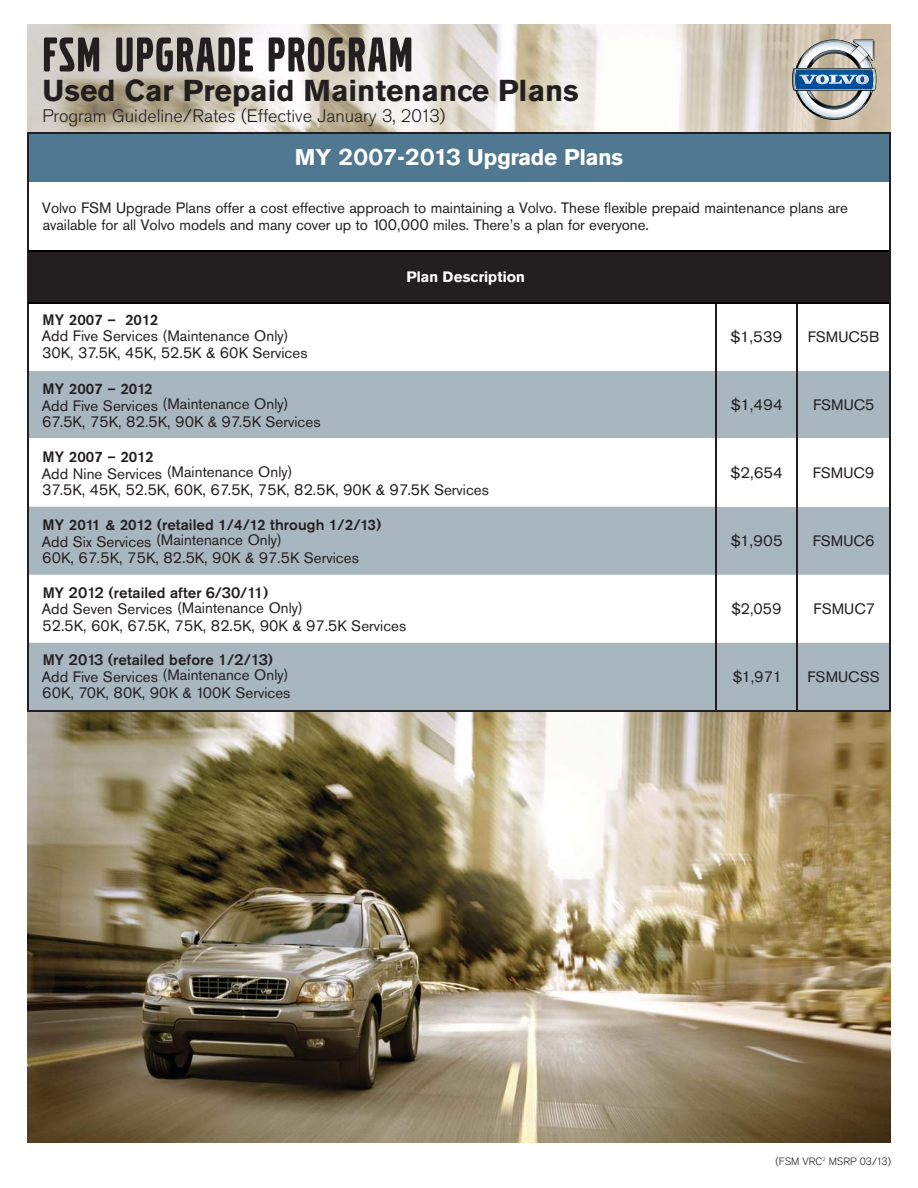
<style>
.page{position:relative;width:918px;height:1188px;background:#fff}
.page>*{position:absolute;margin:0;border:0;box-sizing:border-box;transform-origin:0 0}
.t1{font:51px "Volvo Broad Pro";letter-spacing:.04em;color:#231f20}
.t2{font:700 30px "Volvo Sans";color:#231f20}
.t3{font:700 22.5px "Volvo Sans Pro";color:#fff}
.t4{font:300 18px "Volvo Sans";color:#231f20}
.t5{font:15px/18px "Volvo Sans Pro";letter-spacing:.005em;color:#231f20}
.t6{font:500 15px "Volvo Sans";letter-spacing:.005em;color:#231f20}
.t7{font:500 15px "Volvo Sans Pro";letter-spacing:.005em;color:#231f20}
.t8{font:15px "Volvo Sans Pro";letter-spacing:.005em;color:#231f20;scale:1.05 1}
.t9{font:700 15px "Volvo Sans Pro";letter-spacing:.005em;color:#fff}
.t10{font:300 10.5px "Volvo Sans";color:#231f20}
</style>
<div class="page">
<img style="left:27px;top:712px;width:864px;height:430px">
<img style="left:27px;top:24px;width:864px;height:108px">
<div style="left:28px;top:133px;width:862px;height:49px;background:#517891"></div>
<div style="left:28px;top:251px;width:862px;height:52px;background:#231f20"></div>
<svg style="left:28px;top:372px;width:861px;height:338px;fill:#a7b6bf"></svg>
<hr style="left:28px;top:439px;width:687px;height:1px;background:#fff">
<hr style="left:717px;top:439px;width:79px;height:1px;background:#fff">
<hr style="left:798px;top:439px;width:91px;height:1px;background:#fff">
<hr style="left:717px;top:507px;width:79px;height:1px;background:#fff">
<hr style="left:798px;top:507px;width:91px;height:1px;background:#fff">
<hr style="left:715px;top:303px;width:2px;height:68px;background:#231f20">
<hr style="left:796px;top:303px;width:2px;height:68px;background:#231f20">
<hr style="left:715px;top:371px;width:2px;height:68px;background:#231f20">
<hr style="left:796px;top:371px;width:2px;height:68px;background:#231f20">
<hr style="left:715px;top:439px;width:2px;height:68px;background:#231f20">
<hr style="left:796px;top:439px;width:2px;height:68px;background:#231f20">
<hr style="left:715px;top:507px;width:2px;height:68px;background:#231f20">
<hr style="left:796px;top:507px;width:2px;height:68px;background:#231f20">
<hr style="left:715px;top:643px;width:2px;height:67px;background:#231f20">
<hr style="left:796px;top:643px;width:2px;height:67px;background:#231f20">
<hr style="left:889px;top:134px;width:2px;height:117px;background:#231f20">
<hr style="left:27px;top:251px;width:1px;height:52px;background:#231f20">
<hr style="left:889px;top:251px;width:2px;height:52px;background:#231f20">
<hr style="left:27px;top:303px;width:1px;height:68px;background:#231f20">
<hr style="left:889px;top:303px;width:2px;height:68px;background:#231f20">
<hr style="left:27px;top:371px;width:1px;height:68px;background:#231f20">
<hr style="left:889px;top:371px;width:2px;height:68px;background:#231f20">
<hr style="left:27px;top:439px;width:1px;height:68px;background:#231f20">
<hr style="left:889px;top:439px;width:2px;height:136px;background:#231f20">
<hr style="left:889px;top:643px;width:2px;height:67px;background:#231f20">
<hr style="left:27px;top:710px;width:864px;height:2px;background:#231f20">
<hr style="left:27px;top:507px;width:1px;height:68px;background:#231f20">
<hr style="left:27px;top:643px;width:1px;height:67px;background:#231f20">
<hr style="left:27px;top:132px;width:689px;height:2px;background:#231f20">
<hr style="left:27px;top:134px;width:1px;height:48px;background:#231f20">
<hr style="left:716px;top:132px;width:175px;height:2px;background:#231f20">
<hr style="left:27px;top:182px;width:1px;height:69px;background:#231f20">
<hr style="left:27px;top:575px;width:1px;height:68px;background:#231f20">
<hr style="left:715px;top:575px;width:2px;height:68px;background:#231f20">
<hr style="left:796px;top:575px;width:2px;height:68px;background:#231f20">
<hr style="left:889px;top:575px;width:2px;height:68px;background:#231f20">
<hr style="left:28px;top:250px;width:861px;height:1px;background:#000">
<hr style="left:28px;top:302px;width:861px;height:1px;background:#000">
<img style="left:792px;top:39px;width:84px;height:81px">
<h1 class="t1" style="left:43px;top:24px;width:372px">FSM UPGRADE PROGRAM</h1>
<h2 class="t2" style="left:43px;top:80px;width:538px">Used Car Prepaid Maintenance Plans</h2>
<p class="t4" style="left:43px;top:109px;width:405px">Program Guideline/Rates (Effective January 3, 2013)</p>
<h3 class="t3" style="left:295px;top:149px;width:330px">MY 2007-2013 Upgrade Plans</h3>
<p class="t5" style="left:42px;top:202px;width:807px;line-height:16.5px">Volvo FSM Upgrade Plans offer a cost effective approach to maintaining a Volvo. These flexible prepaid maintenance plans are available for all Volvo models and many cover up to 100,000 miles. There’s a plan for everyone.</p>
<p class="t9" style="left:406px;top:271px;width:120px">Plan Description</p>
<p class="t6" style="left:43px;top:314px;width:117px">MY 2007 – 2012</p>
<p class="t5" style="left:42px;top:330px;width:267px;line-height:16.5px">Add Five Services (Maintenance Only)<br>30K, 37.5K, 45K, 52.5K &amp; 60K Services</p>
<p class="t8" style="left:731px;top:332px;width:51px">$1,539</p>
<p class="t5" style="left:808px;top:330px;width:73px">FSMUC5B</p>
<p class="t6" style="left:43px;top:383px;width:111px">MY 2007 – 2012</p>
<p class="t5" style="left:42px;top:397px;width:280px">Add Five Services (Maintenance Only)<br>67.5K, 75K, 82.5K, 90K &amp; 97.5K Services</p>
<p class="t8" style="left:731px;top:399px;width:51px">$1,494</p>
<p class="t5" style="left:813px;top:398px;width:63px">FSMUC5</p>
<p class="t6" style="left:43px;top:452px;width:112px">MY 2007 – 2012</p>
<p class="t5" style="left:42px;top:465px;width:449px">Add Nine Services (Maintenance Only)<br>37.5K, 45K, 52.5K, 60K, 67.5K, 75K, 82.5K, 90K &amp; 97.5K Services</p>
<p class="t8" style="left:731px;top:467px;width:51px">$2,654</p>
<p class="t5" style="left:813px;top:466px;width:63px">FSMUC9</p>
<p class="t6" style="left:43px;top:519px;width:340px">MY 2011 &amp; 2012 (retailed 1/4/12 through 1/2/13)</p>
<p class="t5" style="left:42px;top:533px;width:319px">Add Six Services (Maintenance Only)<br>60K, 67.5K, 75K, 82.5K, 90K &amp; 97.5K Services</p>
<p class="t8" style="left:731px;top:536px;width:51px">$1,905</p>
<p class="t5" style="left:813px;top:534px;width:63px">FSMUC6</p>
<p class="t7" style="left:43px;top:587px;width:227px">MY 2012 (retailed after 6/30/11)</p>
<p class="t5" style="left:42px;top:600px;width:366px">Add Seven Services (Maintenance Only)<br>52.5K, 60K, 67.5K, 75K, 82.5K, 90K &amp; 97.5K Services</p>
<p class="t5" style="left:732px;top:602px;width:51px">$2,059</p>
<p class="t5" style="left:814px;top:602px;width:63px">FSMUC7</p>
<p class="t7" style="left:43px;top:655px;width:232px">MY 2013 (retailed before 1/2/13)</p>
<p class="t5" style="left:42px;top:668px;width:250px">Add Five Services (Maintenance Only)<br>60K, 70K, 80K, 90K &amp; 100K Services</p>
<p class="t5" style="left:733px;top:669px;width:51px">$1,971</p>
<p class="t5" style="left:808px;top:669px;width:74px">FSMUCSS</p>
<p class="t10" style="left:776px;top:1157px;width:117px">(FSM VRC<sup>2</sup> MSRP 03/13)</p>
</div>
